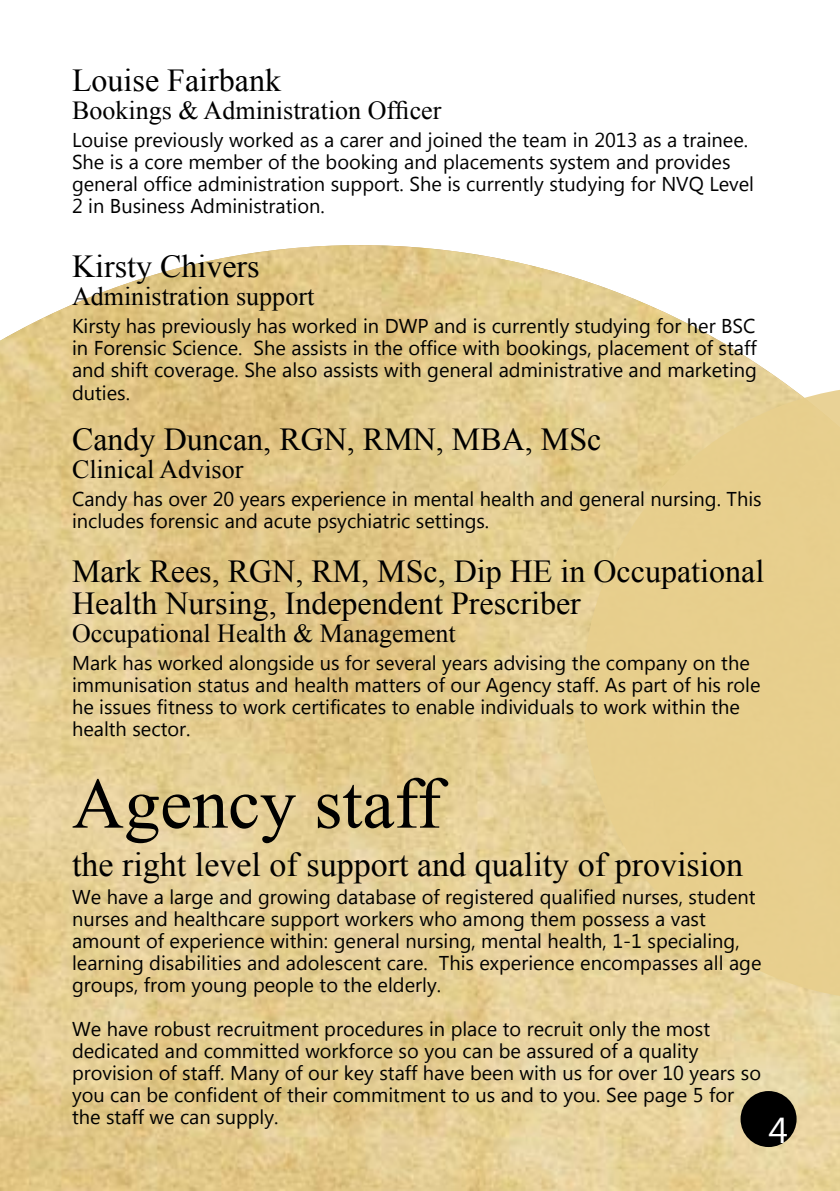
<style>
.page{position:relative;width:840px;height:1191px;background:#fff}
.page>*{position:absolute;margin:0;border:0;box-sizing:border-box;transform-origin:0 0}
.t1{font:72px "Times New Roman";color:#000}
.t2{font:36px "Microsoft New Tai Lue";color:#fff}
.t3{font:34px "Times New Roman";color:#000}
.t4{font:32px/32px "Times New Roman";color:#000}
.t5{font:26px "Times New Roman";color:#000}
.t6{font:20px/22px "Microsoft Tai Le";color:#000}
</style>
<div class="page">
<img style="left:0;top:245px;width:839px;height:946px">
<div style="left:740px;top:1091px;width:56px;height:56px;background:#000;border-radius:50%"></div>
<svg style="left:583px;top:386px;width:256px;height:614px;background:#e6ce8f"></svg>
<h3 class="t4" style="left:72px;top:64px;width:210px">Louise Fairbank</h3>
<h3 class="t5" style="left:72px;top:93px;width:371px">Bookings &amp; Administration Officer</h3>
<p class="t6" style="left:72px;top:131px;width:683px">Louise previously worked as a carer and joined the team in 2013 as a trainee.<br>She is a core member of the booking and placements system and provides general office administration support. She is currently studying for NVQ Level 2 in Business Administration.</p>
<h3 class="t4" style="left:72px;top:250px;width:189px">Kirsty Chivers</h3>
<h3 class="t5" style="left:72px;top:279px;width:243px">Administration support</h3>
<p class="t6" style="left:72px;top:317px;width:686px;text-align:justify">Kirsty has previously has worked in DWP and is currently studying for her BSC in Forensic Science. She assists in the office with bookings, placement of staff and shift coverage. She also assists with general administrative and marketing duties.</p>
<h3 class="t4" style="left:72px;top:422px;width:530px">Candy Duncan, RGN, RMN, MBA, MSc</h3>
<h3 class="t5" style="left:72px;top:451px;width:173px">Clinical Advisor</h3>
<p class="t6" style="left:72px;top:489px;width:690px">Candy has over 20 years experience in mental health and general nursing. This includes forensic and acute psychiatric settings.</p>
<h3 class="t4" style="left:72px;top:554px;width:693px">Mark Rees, RGN, RM, MSc, Dip HE in Occupational<br>Health Nursing, Independent Prescriber</h3>
<h3 class="t5" style="left:72px;top:615px;width:385px">Occupational Health &amp; Management</h3>
<p class="t6" style="left:72px;top:653px;width:689px">Mark has worked alongside us for several years advising the company on the immunisation status and health matters of our Agency staff. As part of his role he issues fitness to work certificates to enable individuals to work within the health sector.</p>
<h1 class="t1" style="left:72px;top:755px;width:370px">Agency staff</h1>
<h3 class="t3" style="left:72px;top:841px;width:672px">the right level of support and quality of provision</h3>
<p class="t6" style="left:72px;top:887px;width:690px">We have a large and growing database of registered qualified nurses, student nurses and healthcare support workers who among them possess a vast amount of experience within: general nursing, mental health, 1-1 specialing, learning disabilities and adolescent care. This experience encompasses all age groups, from young people to the elderly.</p>
<p class="t6" style="left:72px;top:1019px;width:690px">We have robust recruitment procedures in place to recruit only the most dedicated and committed workforce so you can be assured of a quality provision of staff. Many of our key staff have been with us for over 10 years so you can be confident of their commitment to us and to you. See page 5 for the staff we can supply.</p>
<h2 class="t2" style="left:768px;top:1109px;width:21px">4</h2>
</div>
